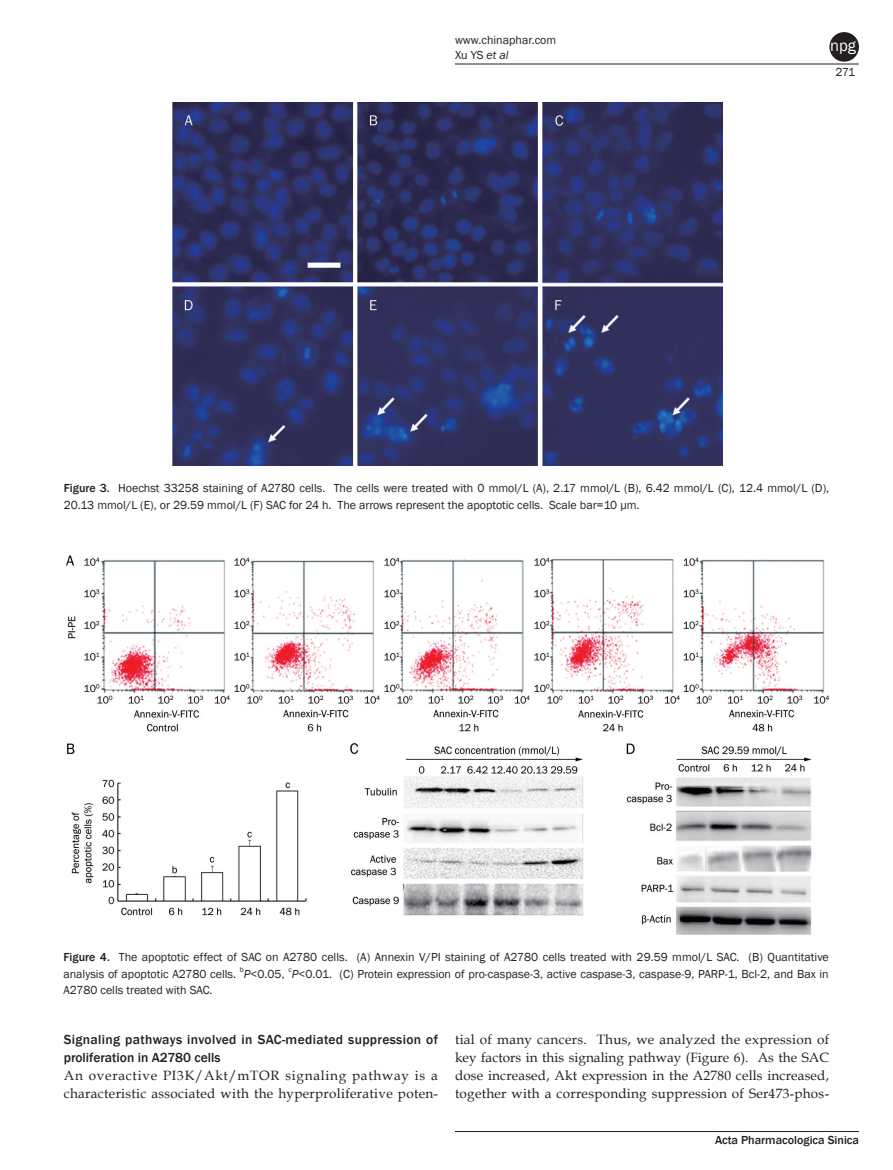
<style>
.page{position:relative;width:893px;height:1170px;background:#fff}
.page>*{position:absolute;margin:0;border:0;box-sizing:border-box;transform-origin:0 0}
.t1{font:16.5px "Franklin Gothic";color:#fff}
.无段头空英文正文{font:13.5px/18px "Book Antiqua";letter-spacing:.02em;color:#231f20}
.二级标题{font:500 13.5px/18px "Franklin Gothic";letter-spacing:.025em;color:#231f20}
.图表注{font:12px/16.5px "Franklin Gothic";color:#231f20}
.t2{font:500 12px "Franklin Gothic";color:#231f20}
.s1{font-style:italic}
.s2{font-weight:500}
</style>
<div class="page">
<hr style="left:455px;top:64px;width:404px;height:1px;background:#231f20">
<hr style="left:455px;top:1131px;width:404px;height:1px;background:#231f20">
<div style="left:829px;top:32px;width:30px;height:30px;background:#231f20;border-radius:50%"></div>
<img style="left:173px;top:102px;width:550px;height:363px">
<img style="left:66px;top:555px;width:763px;height:378px">
<p class="图表注" style="left:455px;top:32px;width:103px;line-height:15px">www.chinaphar.com<br>Xu YS <span class="s1">et al</span></p>
<h1 class="t1" style="left:830px;top:35px;width:27px">npg</h1>
<p class="图表注" style="left:835px;top:64px;width:21px">271</p>
<p class="图表注" style="left:64px;top:480px;width:767px"><span class="s2">Figure 3.</span> Hoechst 33258 staining of A2780 cells. The cells were treated with 0 mmol/L (A), 2.17 mmol/L (B), 6.42 mmol/L (C), 12.4 mmol/L (D),<br>20.13 mmol/L (E), or 29.59 mmol/L (F) SAC for 24 h. The arrows represent the apoptotic cells. Scale bar=10 μm.</p>
<p class="图表注" style="left:63px;top:948px;width:767px;text-align:justify"><span class="s2">Figure 4.</span> The apoptotic effect of SAC on A2780 cells. (A) Annexin V/PI staining of A2780 cells treated with 29.59 mmol/L SAC. (B) Quantitative analysis of apoptotic A2780 cells. <sup>b</sup><span class="s1">P</span>&lt;0.05, <sup>c</sup><span class="s1">P</span>&lt;0.01. (C) Protein expression of pro-caspase-3, active caspase-3, caspase-9, PARP-1, Bcl-2, and Bax in A2780 cells treated with SAC.</p>
<p class="二级标题" style="left:64px;top:1030px;width:376px">Signaling pathways involved in SAC-mediated suppression of proliferation in A2780 cells</p>
<p class="无段头空英文正文" style="left:64px;top:1065px;width:376px">An overactive PI3K/Akt/mTOR signaling pathway is a characteristic associated with the hyperproliferative poten-</p>
<p class="无段头空英文正文" style="left:455px;top:1029px;width:376px;text-align:justify">tial of many cancers. Thus, we analyzed the expression of key factors in this signaling pathway (Figure 6). As the SAC dose increased, Akt expression in the A2780 cells increased, together with a corresponding suppression of Ser473-phos-</p>
<p class="t2" style="left:715px;top:1132px;width:145px">Acta Pharmacologica Sinica</p>
</div>
